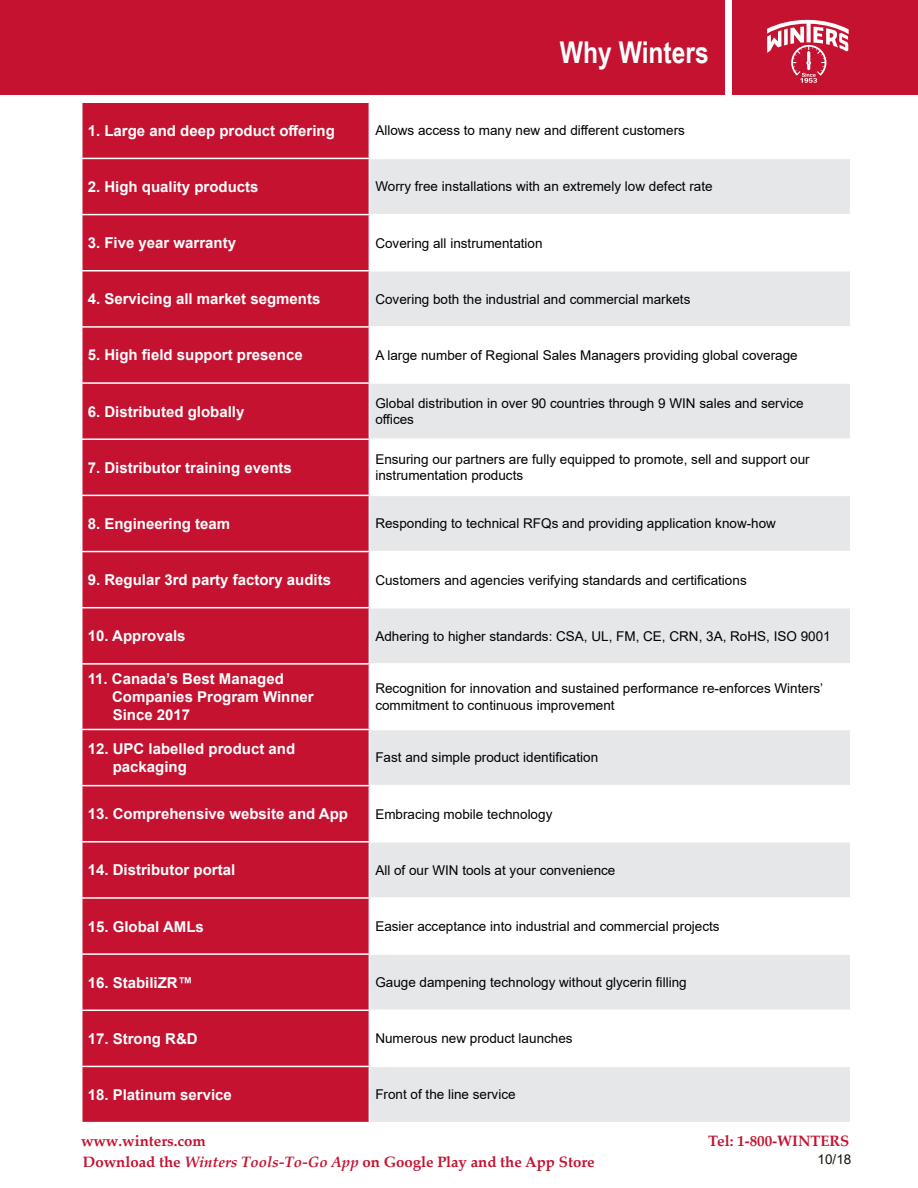
<style>
.page{position:relative;width:918px;height:1188px;background:#fff}
.page>*{position:absolute;margin:0;border:0;box-sizing:border-box;transform-origin:0 0}
.t1{font:700 30px "Arial Narrow";color:#fff}
.t2{font:700 15px "Arial";color:#fff}
.t3{font:700 15px "Palatino Linotype";color:#c41230}
.t4{font:13.5px/16.2px "Arial";color:#000}
.t5{font:13.5px "Arial";color:#141006}
.s1{font-style:italic}
</style>
<div class="page">
<div style="left:733px;top:0;width:185px;height:94px;background:#c41230"></div>
<div style="left:0;top:0;width:724px;height:94px;background:#c41230"></div>
<svg style="left:767px;top:20px;width:82px;height:63px"></svg>
<div style="left:82px;top:103px;width:287px;height:1019px;background:#c41230"></div>
<svg style="left:370px;top:159px;width:480px;height:963px;fill:#e8e9ea"></svg>
<hr style="left:81px;top:158px;width:288px;height:1px;background:#fff">
<hr style="left:81px;top:214px;width:288px;height:1px;background:#fff">
<hr style="left:369px;top:214px;width:482px;height:1px;background:#fff">
<hr style="left:81px;top:270px;width:288px;height:2px;background:#fff">
<hr style="left:369px;top:270px;width:482px;height:2px;background:#fff">
<hr style="left:81px;top:326px;width:288px;height:2px;background:#fff">
<hr style="left:369px;top:326px;width:482px;height:2px;background:#fff">
<hr style="left:81px;top:382px;width:288px;height:2px;background:#fff">
<hr style="left:369px;top:382px;width:482px;height:2px;background:#fff">
<hr style="left:81px;top:438px;width:288px;height:2px;background:#fff">
<hr style="left:369px;top:438px;width:482px;height:2px;background:#fff">
<hr style="left:81px;top:495px;width:288px;height:1px;background:#fff">
<hr style="left:369px;top:495px;width:482px;height:1px;background:#fff">
<hr style="left:81px;top:551px;width:288px;height:1px;background:#fff">
<hr style="left:369px;top:551px;width:482px;height:1px;background:#fff">
<hr style="left:81px;top:607px;width:288px;height:1px;background:#fff">
<hr style="left:369px;top:607px;width:482px;height:1px;background:#fff">
<hr style="left:81px;top:663px;width:288px;height:2px;background:#fff">
<hr style="left:369px;top:663px;width:482px;height:2px;background:#fff">
<hr style="left:81px;top:729px;width:288px;height:1px;background:#fff">
<hr style="left:369px;top:729px;width:482px;height:1px;background:#fff">
<hr style="left:81px;top:785px;width:288px;height:1px;background:#fff">
<hr style="left:369px;top:785px;width:482px;height:1px;background:#fff">
<hr style="left:81px;top:841px;width:288px;height:2px;background:#fff">
<hr style="left:369px;top:841px;width:482px;height:2px;background:#fff">
<hr style="left:81px;top:897px;width:288px;height:2px;background:#fff">
<hr style="left:369px;top:897px;width:482px;height:2px;background:#fff">
<hr style="left:81px;top:953px;width:288px;height:2px;background:#fff">
<hr style="left:369px;top:953px;width:482px;height:2px;background:#fff">
<hr style="left:81px;top:1010px;width:288px;height:1px;background:#fff">
<hr style="left:369px;top:1010px;width:482px;height:1px;background:#fff">
<hr style="left:81px;top:1066px;width:288px;height:1px;background:#fff">
<hr style="left:369px;top:1066px;width:482px;height:1px;background:#fff">
<p class="t1" style="left:560px;top:29px;width:150px">Why Winters</p>
<p class="t2" style="left:88px;top:120px;width:249px">1. Large and deep product offering</p>
<p class="t4" style="left:375px;top:122px;width:311px">Allows access to many new and different customers</p>
<p class="t2" style="left:88px;top:176px;width:172px">2. High quality products</p>
<p class="t4" style="left:375px;top:178px;width:339px">Worry free installations with an extremely low defect rate</p>
<p class="t2" style="left:88px;top:232px;width:150px">3. Five year warranty</p>
<p class="t4" style="left:375px;top:235px;width:169px">Covering all instrumentation</p>
<p class="t2" style="left:88px;top:288px;width:234px">4. Servicing all market segments</p>
<p class="t4" style="left:375px;top:291px;width:317px">Covering both the industrial and commercial markets</p>
<p class="t2" style="left:88px;top:345px;width:217px">5. High field support presence</p>
<p class="t4" style="left:375px;top:347px;width:424px">A large number of Regional Sales Managers providing global coverage</p>
<p class="t2" style="left:88px;top:401px;width:158px">6. Distributed globally</p>
<p class="t4" style="left:375px;top:395px;width:430px">Global distribution in over 90 countries through 9 WIN sales and service</p>
<p class="t4" style="left:375px;top:411px;width:40px">offices</p>
<p class="t2" style="left:88px;top:457px;width:206px">7. Distributor training events</p>
<p class="t4" style="left:375px;top:451px;width:436px">Ensuring our partners are fully equipped to promote, sell and support our instrumentation products</p>
<p class="t2" style="left:88px;top:513px;width:144px">8. Engineering team</p>
<p class="t4" style="left:375px;top:515px;width:402px">Responding to technical RFQs and providing application know-how</p>
<p class="t2" style="left:88px;top:569px;width:245px">9. Regular 3rd party factory audits</p>
<p class="t4" style="left:375px;top:572px;width:373px">Customers and agencies verifying standards and certifications</p>
<p class="t2" style="left:88px;top:625px;width:99px">10. Approvals</p>
<p class="t4" style="left:375px;top:628px;width:457px">Adhering to higher standards: CSA, UL, FM, CE, CRN, 3A, RoHS, ISO 9001</p>
<p class="t2" style="left:88px;top:668px;width:198px">11. Canada’s Best Managed</p>
<p class="t2" style="left:112px;top:686px;width:203px">Companies Program Winner</p>
<p class="t2" style="left:113px;top:704px;width:79px">Since 2017</p>
<p class="t4" style="left:375px;top:681px;width:449px">Recognition for innovation and sustained performance re-enforces Winters’ commitment to continuous improvement</p>
<p class="t2" style="left:88px;top:738px;width:209px">12. UPC labelled product and</p>
<p class="t2" style="left:113px;top:756px;width:76px">packaging</p>
<p class="t4" style="left:375px;top:750px;width:224px">Fast and simple product identification</p>
<p class="t2" style="left:88px;top:803px;width:262px">13. Comprehensive website and App</p>
<p class="t4" style="left:375px;top:806px;width:179px">Embracing mobile technology</p>
<p class="t2" style="left:88px;top:860px;width:149px">14. Distributor portal</p>
<p class="t4" style="left:375px;top:862px;width:242px">All of our WIN tools at your convenience</p>
<p class="t2" style="left:88px;top:916px;width:118px">15. Global AMLs</p>
<p class="t4" style="left:375px;top:918px;width:346px">Easier acceptance into industrial and commercial projects</p>
<p class="t2" style="left:88px;top:972px;width:107px">16. StabiliZR™</p>
<p class="t4" style="left:375px;top:974px;width:313px">Gauge dampening technology without glycerin filling</p>
<p class="t2" style="left:88px;top:1028px;width:112px">17. Strong R&amp;D</p>
<p class="t4" style="left:375px;top:1030px;width:199px">Numerous new product launches</p>
<p class="t2" style="left:88px;top:1084px;width:146px">18. Platinum service</p>
<p class="t4" style="left:375px;top:1087px;width:142px">Front of the line service</p>
<p class="t3" style="left:81px;top:1130px;width:126px">www.winters.com</p>
<p class="t3" style="left:708px;top:1130px;width:143px">Tel: 1-800-WINTERS</p>
<p class="t3" style="left:83px;top:1151px;width:513px">Download the <span class="s1">Winters Tools-To-Go App</span> on Google Play and the App Store</p>
<p class="t5" style="left:818px;top:1150px;width:35px">10/18</p>
</div>
